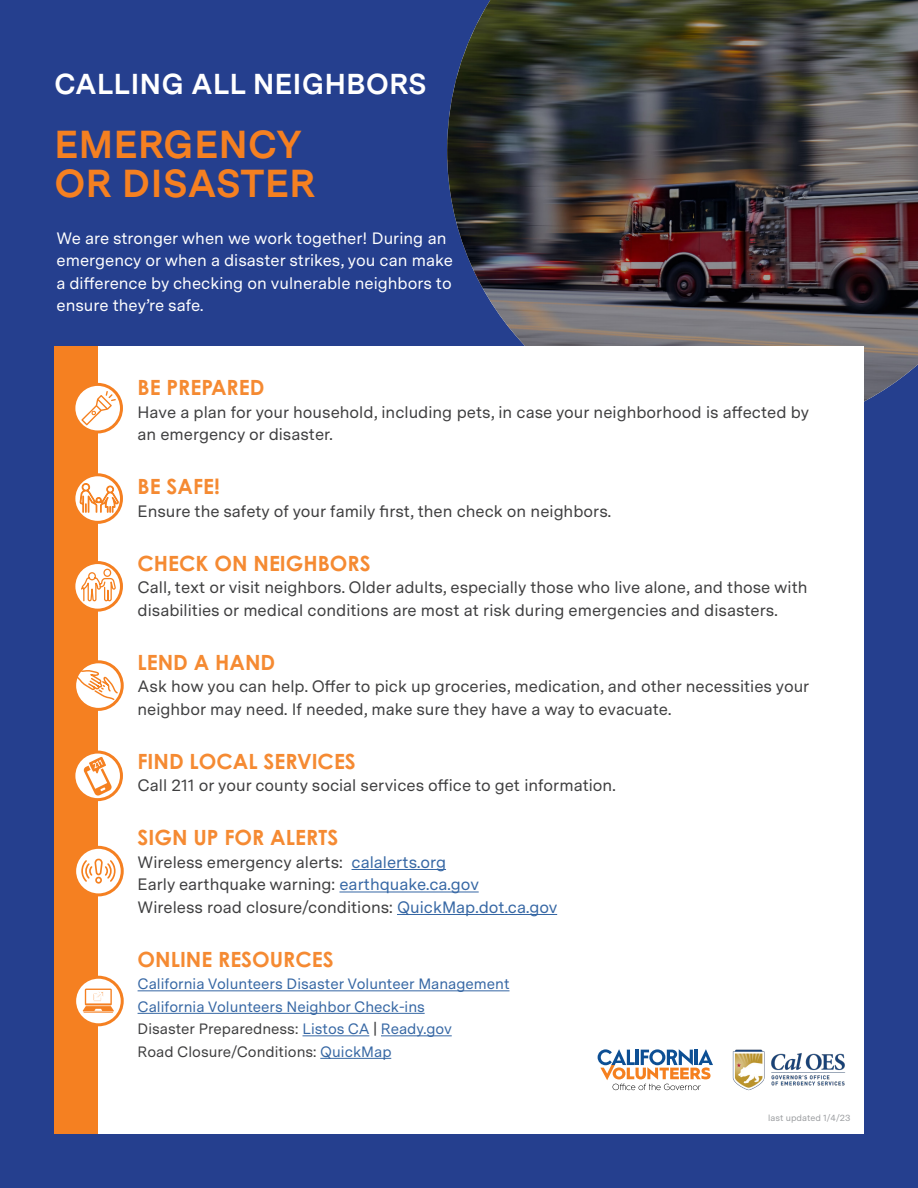
<style>
.page{position:relative;width:918px;height:1188px;background:#253f8e}
.page>*{position:absolute;margin:0;border:0;box-sizing:border-box;transform-origin:0 0}
.Subhead{font:700 39px/39px "Messina Sans";color:#f58021}
.Heading{font:700 28.8px "Messina Sans";color:#fff}
.Disaster_Prepare_Tip{font:700 21px "Century Gothic Pro";color:#f58a32}
.Preparedness_tips{font:16.5px/22.5px "Messina Sans";color:#3e3e3f}
.Body_Copy{font:16.5px/22.5px "Messina Sans";color:#fff}
.Preparedness_tips-2{font:15px "Messina Sans";color:#3667a4}
.Preparedness_tips-3{font:15px "Messina Sans";color:#3e3e3f}
.t1{font:9px "Messina Sans";color:#9b9da0}
.s1{color:#3667a4}
</style>
<div class="page">
<img style="left:447px;top:0;width:471px;height:402px">
<div style="left:57px;top:346px;width:807px;height:788px;background:#fff"></div>
<hr style="left:352px;top:869px;width:94px;height:1px;background:#3667a4">
<hr style="left:339px;top:892px;width:140px;height:1px;background:#3667a4">
<hr style="left:397px;top:914px;width:160px;height:1px;background:#3667a4">
<hr style="left:138px;top:990px;width:372px;height:1px;background:#3667a4">
<hr style="left:138px;top:1013px;width:287px;height:1px;background:#3667a4">
<hr style="left:303px;top:1035px;width:66px;height:1px;background:#3667a4">
<hr style="left:381px;top:1035px;width:71px;height:1px;background:#3667a4">
<hr style="left:320px;top:1058px;width:71px;height:1px;background:#3667a4">
<div style="left:54px;top:346px;width:44px;height:788px;background:#f58021"></div>
<svg style="left:598px;top:1049px;width:115px;height:41px"></svg>
<img style="left:732px;top:1049px;width:114px;height:42px">
<svg style="left:74px;top:752px;width:47px;height:48px"></svg>
<div style="left:72px;top:751px;width:51px;height:50px;border:3px solid #f58021;border-radius:50%"></div>
<svg style="left:83px;top:757px;width:29px;height:39px"></svg>
<svg style="left:75px;top:847px;width:47px;height:48px"></svg>
<div style="left:73px;top:846px;width:51px;height:50px;border:3px solid #f58021;border-radius:50%"></div>
<svg style="left:80px;top:857px;width:36px;height:27px"></svg>
<svg style="left:75px;top:662px;width:47px;height:47px"></svg>
<div style="left:73px;top:660px;width:51px;height:51px;border:3px solid #f58021;border-radius:50%"></div>
<svg style="left:75px;top:667px;width:44px;height:34px"></svg>
<svg style="left:74px;top:563px;width:47px;height:47px"></svg>
<div style="left:72px;top:561px;width:51px;height:51px;border:3px solid #f58021;border-radius:50%"></div>
<svg style="left:80px;top:568px;width:36px;height:34px"></svg>
<svg style="left:74px;top:384px;width:47px;height:48px"></svg>
<div style="left:72px;top:383px;width:51px;height:50px;border:3px solid #f58021;border-radius:50%"></div>
<svg style="left:81px;top:391px;width:35px;height:34px"></svg>
<svg style="left:74px;top:475px;width:47px;height:47px"></svg>
<div style="left:72px;top:473px;width:51px;height:51px;border:3px solid #f58021;border-radius:50%"></div>
<svg style="left:80px;top:483px;width:39px;height:30px"></svg>
<svg style="left:75px;top:977px;width:47px;height:48px"></svg>
<div style="left:73px;top:976px;width:51px;height:50px;border:3px solid #f58021;border-radius:50%"></div>
<svg style="left:83px;top:989px;width:31px;height:24px"></svg>
<h1 class="Heading" style="left:54px;top:67px;width:374px">CALLING ALL NEIGHBORS</h1>
<h2 class="Subhead" style="left:54px;top:127px;width:263px">EMERGENCY<br>OR DISASTER</h2>
<p class="Body_Copy" style="left:57px;top:226px;width:398px">We are stronger when we work together! During an emergency or when a disaster strikes, you can make a difference by checking on vulnerable neighbors to ensure they’re safe.</p>
<h3 class="Disaster_Prepare_Tip" style="left:138px;top:375px;width:128px">BE PREPARED</h3>
<p class="Preparedness_tips" style="left:138px;top:400px;width:673px">Have a plan for your household, including pets, in case your neighborhood is affected by an emergency or disaster.</p>
<h3 class="Disaster_Prepare_Tip" style="left:138px;top:474px;width:84px">BE SAFE!</h3>
<p class="Preparedness_tips" style="left:138px;top:499px;width:475px">Ensure the safety of your family first, then check on neighbors.</p>
<h3 class="Disaster_Prepare_Tip" style="left:138px;top:550px;width:235px">CHECK ON NEIGHBORS</h3>
<p class="Preparedness_tips" style="left:138px;top:576px;width:672px">Call, text or visit neighbors. Older adults, especially those who live alone, and those with disabilities or medical conditions are most at risk during emergencies and disasters.</p>
<h3 class="Disaster_Prepare_Tip" style="left:138px;top:649px;width:139px">LEND A HAND</h3>
<p class="Preparedness_tips" style="left:138px;top:675px;width:673px">Ask how you can help. Offer to pick up groceries, medication, and other necessities your neighbor may need. If needed, make sure they have a way to evacuate.</p>
<h3 class="Disaster_Prepare_Tip" style="left:138px;top:748px;width:220px">FIND LOCAL SERVICES</h3>
<p class="Preparedness_tips" style="left:138px;top:774px;width:480px">Call 211 or your county social services office to get information.</p>
<h3 class="Disaster_Prepare_Tip" style="left:138px;top:825px;width:202px">SIGN UP FOR ALERTS</h3>
<p class="Preparedness_tips" style="left:138px;top:850px;width:310px">Wireless emergency alerts: <span class="s1">calalerts.org</span></p>
<p class="Preparedness_tips" style="left:138px;top:873px;width:343px">Early earthquake warning: <span class="s1">earthquake.ca.gov</span></p>
<p class="Preparedness_tips" style="left:138px;top:895px;width:421px">Wireless road closure/conditions: <span class="s1">QuickMap.dot.ca.gov</span></p>
<h3 class="Disaster_Prepare_Tip" style="left:138px;top:946px;width:198px">ONLINE RESOURCES</h3>
<p class="Preparedness_tips-2" style="left:138px;top:973px;width:374px">California Volunteers Disaster Volunteer Management</p>
<p class="Preparedness_tips-2" style="left:138px;top:995px;width:289px">California Volunteers Neighbor Check-ins</p>
<p class="Preparedness_tips-3" style="left:138px;top:1018px;width:316px">Disaster Preparedness: <span class="s1">Listos CA</span> | <span class="s1">Ready.gov</span></p>
<p class="Preparedness_tips-3" style="left:138px;top:1040px;width:256px">Road Closure/Conditions: <span class="s1">QuickMap</span></p>
<p class="t1" style="left:768px;top:1111px;width:84px">last updated 1/4/23</p>
</div>
